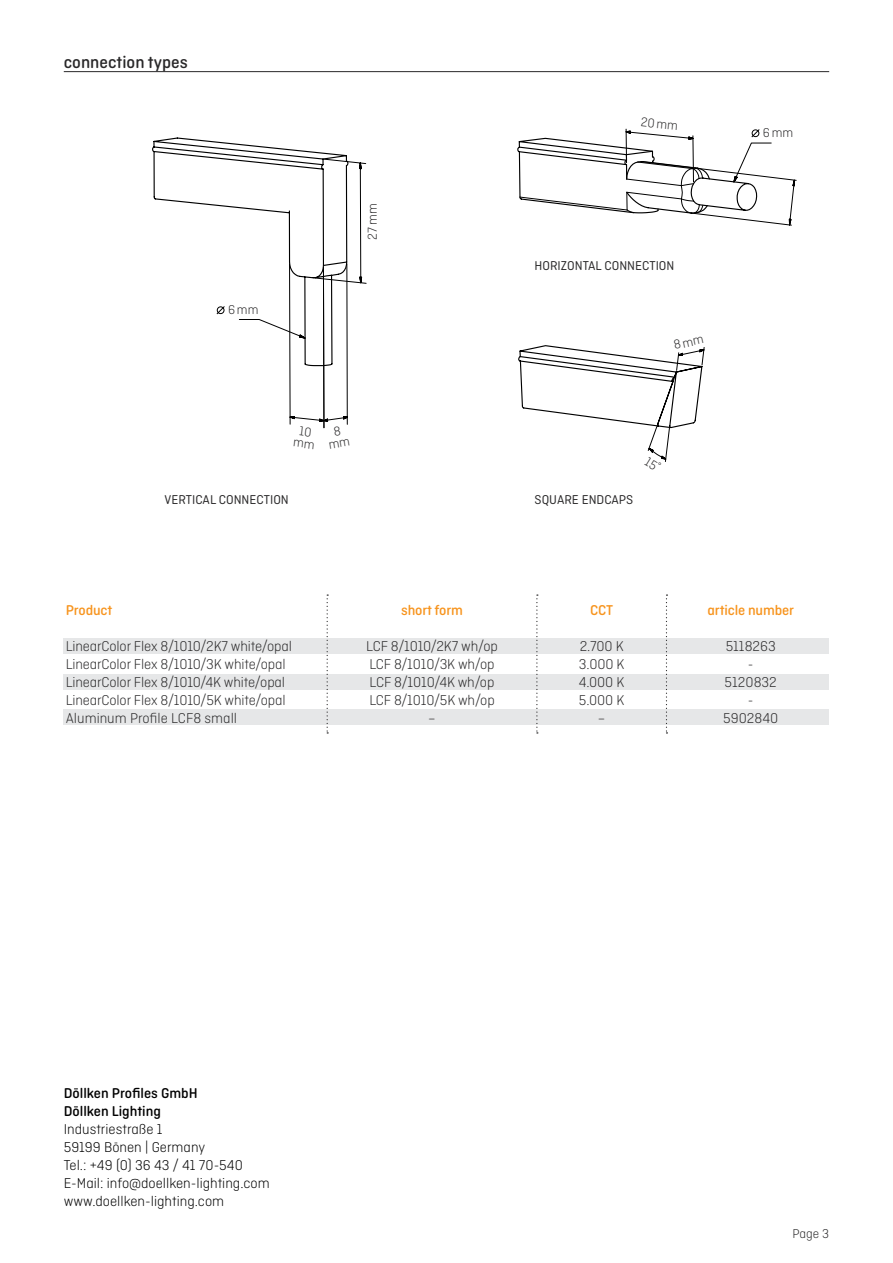
<style>
.page{position:relative;width:893px;height:1263px;background:#fff}
.page>*{position:absolute;margin:0;border:0;box-sizing:border-box;transform-origin:0 0}
.t1{font:500 18px "Ciutadella Rounded";color:#292829}
.t2{font:300 15px/18px "Ciutadella Rounded";letter-spacing:-.01em;color:#292829;text-align:center}
.t3{font:300 15px/18px "Ciutadella Rounded";color:#000}
.t4{font:500 15px/18px "Ciutadella Rounded";color:#000}
.t5{font:500 15px "Ciutadella Rounded";letter-spacing:-.01em;color:#f7941e}
.t6{font:13.5px "Ciutadella Rounded";color:#292829}
.t7{font:300 13.5px/12px "Ciutadella Rounded";color:#292829;text-align:center}
</style>
<div class="page">
<hr style="left:64px;top:71px;width:765px;height:1px;background:#292829">
<div style="left:64px;top:638px;width:765px;height:15px;background:#e6e7e8"></div>
<div style="left:64px;top:674px;width:765px;height:15px;background:#e6e7e8"></div>
<div style="left:64px;top:710px;width:765px;height:15px;background:#e6e7e8"></div>
<svg style="left:152px;top:137px;width:195px;height:72px"></svg>
<svg style="left:216px;top:306px;width:9px;height:9px"></svg>
<svg style="left:517px;top:129px;width:280px;height:97px"></svg>
<svg style="left:327px;top:594px;width:1px;height:139px"></svg>
<svg style="left:536px;top:594px;width:2px;height:139px"></svg>
<svg style="left:666px;top:594px;width:1px;height:139px"></svg>
<svg style="left:239px;top:159px;width:128px;height:270px"></svg>
<svg style="left:518px;top:345px;width:187px;height:117px"></svg>
<p class="t1" style="left:64px;top:52px;width:126px">connection types</p>
<p class="t7" style="left:228px;top:304px;width:32px">6mm</p>
<p class="t7" style="left:366px;top:240px;width:38px;rotate:-90deg">27mm</p>
<p class="t7" style="left:641px;top:116px;width:39px;rotate:6deg">20mm</p>
<p class="t6" style="left:535px;top:258px;width:141px">HORIZONTAL CONNECTION</p>
<p class="t7" style="left:763px;top:127px;width:32px">6mm</p>
<p class="t7" style="left:295px;top:424px;width:23px;rotate:7deg">10 mm</p>
<p class="t6" style="left:165px;top:492px;width:126px">VERTICAL CONNECTION</p>
<p class="t6" style="left:535px;top:492px;width:100px">SQUARE ENDCAPS</p>
<p class="t5" style="left:66px;top:601px;width:48px">Product</p>
<p class="t2" style="left:66px;top:637px;width:228px;text-align:left">LinearColor Flex 8/1010/2K7 white/opal LinearColor Flex 8/1010/3K white/opal LinearColor Flex 8/1010/4K white/opal LinearColor Flex 8/1010/5K white/opal Aluminum Profile LCF8 small</p>
<p class="t5" style="left:401px;top:601px;width:63px">short form</p>
<p class="t2" style="left:366px;top:637px;width:133px">LCF 8/1010/2K7 wh/op<br>LCF 8/1010/3K wh/op<br>LCF 8/1010/4K wh/op<br>LCF 8/1010/5K wh/op –</p>
<p class="t5" style="left:590px;top:601px;width:25px">CCT</p>
<p class="t2" style="left:579px;top:637px;width:47px">2.700 K<br>3.000 K<br>4.000 K<br>5.000 K –</p>
<p class="t5" style="left:708px;top:601px;width:88px">article number</p>
<p class="t2" style="left:723px;top:637px;width:57px">5118263 -<br>5120832 -<br>5902840</p>
<p class="t4" style="left:64px;top:1084px;width:135px">Döllken Profiles GmbH<br>Döllken Lighting</p>
<p class="t3" style="left:64px;top:1120px;width:208px">Industriestraße 1<br>59199 Bönen | Germany<br>Tel.: +49 (0) 36 43 / 41 70-540<br>E-Mail: info@doellken-lighting.com www.doellken-lighting.com</p>
<p class="t7" style="left:792px;top:1228px;width:38px">Page 3</p>
</div>
